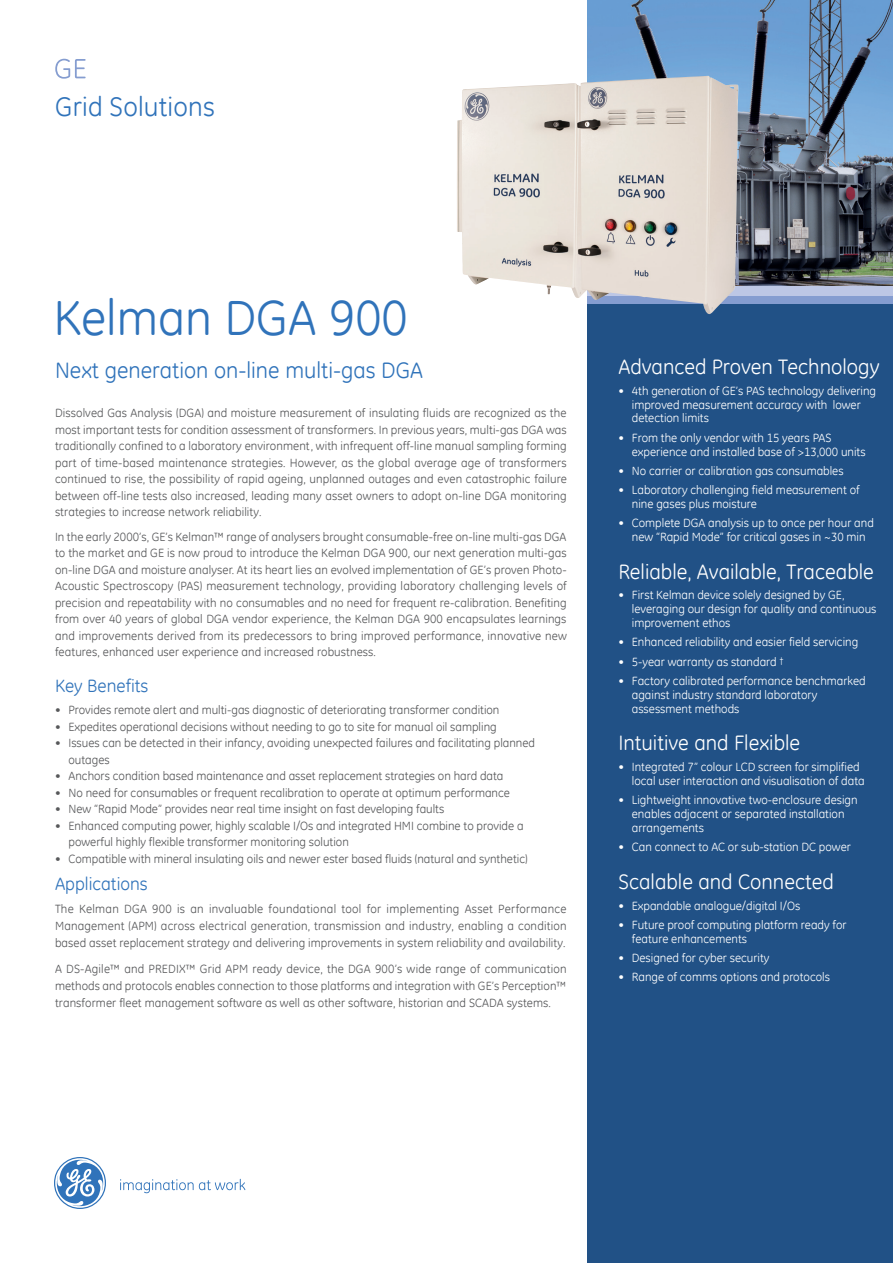
<style>
.page{position:relative;width:893px;height:1263px;background:#fff}
.page>*{position:absolute;margin:0;border:0;box-sizing:border-box;transform-origin:0 0}
.t1{font:49.5px "GE Inspira";color:#3073ba}
.t2{font:27px "GE Inspira";letter-spacing:.005em;color:#3073ba}
.t3{font:22.5px "GE Inspira";color:#3073ba}
.t4{font:21px "GE Inspira";color:#fff}
.t5{font:18px "GE Inspira";color:#3073ba}
.t6{font:12px/16.5px "GE Inspira";color:#57585a;text-align:justify}
.t7{font:12px/13.8px "GE Inspira";color:#fff}
.s1{font-size:9px}
</style>
<div class="page">
<svg style="left:55px;top:59px;width:31px;height:20px"></svg>
<div style="left:587px;top:296px;width:306px;height:967px;background:#215186"></div>
<div style="left:587px;top:294px;width:306px;height:10px;background:#859dd0"></div>
<div style="left:587px;top:286px;width:306px;height:10px;background:#bdc7e5"></div>
<svg style="left:120px;top:1179px;width:125px;height:14px"></svg>
<svg style="left:54px;top:1157px;width:52px;height:52px"></svg>
<img style="left:587px;top:0;width:306px;height:286px">
<img style="left:457px;top:76px;width:281px;height:239px">
<h2 class="t2" style="left:55px;top:89px;width:161px">Grid Solutions</h2>
<h1 class="t1" style="left:53px;top:286px;width:356px">Kelman DGA 900</h1>
<h3 class="t3" style="left:55px;top:356px;width:369px">Next generation on-line multi-gas DGA</h3>
<p class="t6" style="left:55px;top:405px;width:513px">Dissolved Gas Analysis (DGA) and moisture measurement of insulating fluids are recognized as the most important tests for condition assessment of transformers. In previous years, multi-gas DGA was traditionally confined to a laboratory environment, with infrequent off-line manual sampling forming part of time-based maintenance strategies. However, as the global average age of transformers continued to rise, the possibility of rapid ageing, unplanned outages and even catastrophic failure between off-line tests also increased, leading many asset owners to adopt on-line DGA monitoring strategies to increase network reliability.</p>
<p class="t6" style="left:55px;top:528px;width:513px">In the early 2000’s, GE’s Kelman™ range of analysers brought consumable-free on-line multi-gas DGA to the market and GE is now proud to introduce the Kelman DGA 900, our next generation multi-gas on-line DGA and moisture analyser. At its heart lies an evolved implementation of GE’s proven Photo-Acoustic Spectroscopy (PAS) measurement technology, providing laboratory challenging levels of precision and repeatability with no consumables and no need for frequent re-calibration. Benefiting from over 40 years of global DGA vendor experience, the Kelman DGA 900 encapsulates learnings and improvements derived from its predecessors to bring improved performance, innovative new features, enhanced user experience and increased robustness.</p>
<h3 class="t5" style="left:55px;top:674px;width:95px">Key Benefits</h3>
<p class="t6" style="left:55px;top:701px;width:446px">• Provides remote alert and multi-gas diagnostic of deteriorating transformer condition</p>
<p class="t6" style="left:55px;top:718px;width:443px">• Expedites operational decisions without needing to go to site for manual oil sampling</p>
<p class="t6" style="left:68px;top:734px;width:468px;text-indent:-14px">• Issues can be detected in their infancy, avoiding unexpected failures and facilitating planned outages</p>
<p class="t6" style="left:55px;top:767px;width:450px">• Anchors condition based maintenance and asset replacement strategies on hard data</p>
<p class="t6" style="left:55px;top:784px;width:456px">• No need for consumables or frequent recalibration to operate at optimum performance</p>
<p class="t6" style="left:55px;top:800px;width:391px">• New “Rapid Mode” provides near real time insight on fast developing faults</p>
<p class="t6" style="left:68px;top:817px;width:457px;text-indent:-14px">• Enhanced computing power, highly scalable I/Os and integrated HMI combine to provide a powerful highly flexible transformer monitoring solution</p>
<p class="t6" style="left:55px;top:850px;width:474px">• Compatible with mineral insulating oils and newer ester based fluids (natural and synthetic)</p>
<h3 class="t5" style="left:55px;top:872px;width:94px">Applications</h3>
<p class="t6" style="left:55px;top:900px;width:513px;line-height:17.2px">The Kelman DGA 900 is an invaluable foundational tool for implementing Asset Performance Management (APM) across electrical generation, transmission and industry, enabling a condition based asset replacement strategy and delivering improvements in system reliability and availability.</p>
<p class="t6" style="left:55px;top:959px;width:513px;line-height:17.2px">A DS-Agile™ and PREDIX™ Grid APM ready device, the DGA 900’s wide range of communication methods and protocols enables connection to those platforms and integration with GE’s Perception™ transformer fleet management software as well as other software, historian and SCADA systems.</p>
<h3 class="t4" style="left:618px;top:353px;width:263px">Advanced Proven Technology</h3>
<p class="t7" style="left:632px;top:383px;width:246px;text-indent:-14px">• 4th generation of GE’s PAS technology delivering improved measurement accuracy with lower detection limits</p>
<p class="t7" style="left:632px;top:430px;width:235px;text-indent:-14px">• From the only vendor with 15 years PAS experience and installed base of &gt;13,000 units</p>
<p class="t7" style="left:618px;top:463px;width:227px">• No carrier or calibration gas consumables</p>
<p class="t7" style="left:632px;top:483px;width:229px;text-indent:-14px">• Laboratory challenging field measurement of nine gases plus moisture</p>
<p class="t7" style="left:618px;top:516px;width:257px;text-align:center">• Complete DGA analysis up to once per hour and new “Rapid Mode” for critical gases in ~30 min</p>
<h3 class="t4" style="left:618px;top:558px;width:257px">Reliable, Available, Traceable</h3>
<p class="t7" style="left:632px;top:588px;width:246px;text-indent:-14px">• First Kelman device solely designed by GE, leveraging our design for quality and continuous improvement ethos</p>
<p class="t7" style="left:618px;top:635px;width:241px">• Enhanced reliability and easier field servicing</p>
<p class="t7" style="left:618px;top:654px;width:167px">• 5-year warranty as standard <span class="s1">†</span></p>
<p class="t7" style="left:632px;top:674px;width:235px;text-indent:-14px">• Factory calibrated performance benchmarked against industry standard laboratory assessment methods</p>
<h3 class="t4" style="left:618px;top:730px;width:183px">Intuitive and Flexible</h3>
<p class="t7" style="left:632px;top:760px;width:234px;text-indent:-14px">• Integrated 7” colour LCD screen for simplified local user interaction and visualisation of data</p>
<p class="t7" style="left:632px;top:793px;width:227px;text-indent:-14px">• Lightweight innovative two-enclosure design enables adjacent or separated installation arrangements</p>
<p class="t7" style="left:618px;top:840px;width:234px">• Can connect to AC or sub-station DC power</p>
<h3 class="t4" style="left:618px;top:868px;width:217px">Scalable and Connected</h3>
<p class="t7" style="left:618px;top:898px;width:183px">• Expandable analogue/digital I/Os</p>
<p class="t7" style="left:632px;top:917px;width:216px;text-indent:-14px">• Future proof computing platform ready for feature enhancements</p>
<p class="t7" style="left:618px;top:951px;width:153px">• Designed for cyber security</p>
<p class="t7" style="left:618px;top:970px;width:213px">• Range of comms options and protocols</p>
</div>
